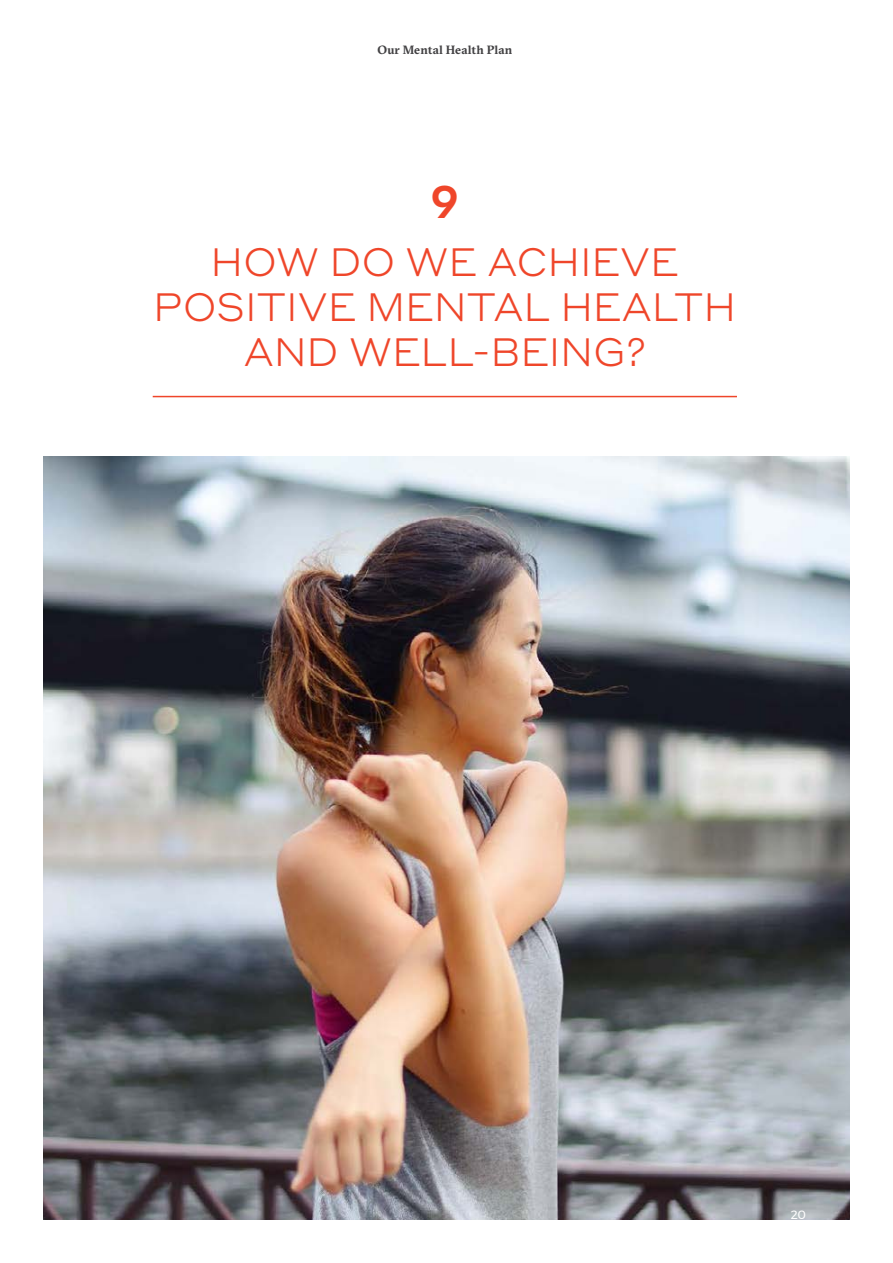
<style>
.page{position:relative;width:893px;height:1263px;background:#fff}
.page>*{position:absolute;margin:0;border:0;box-sizing:border-box;transform-origin:0 0}
.t1{font:500 45px "Styrene A";color:#ef462a}
.t2{font:300 39px/45px "Styrene A";letter-spacing:-.01em;color:#ef462a;text-align:center}
.t3{font:700 12px "GT Sectra";letter-spacing:.015em;color:#414042}
.t4{font:12px "Montserrat";color:#fff}
</style>
<div class="page">
<hr style="left:153px;top:396px;width:584px;height:1px;background:#ef462a">
<img style="left:43px;top:457px;width:807px;height:763px">
<p class="t3" style="left:377px;top:43px;width:136px">Our Mental Health Plan</p>
<p class="t1" style="left:430px;top:164px;width:31px">9</p>
<p class="t2" style="left:153px;top:237px;width:585px">HOW DO WE ACHIEVE<br>POSITIVE MENTAL HEALTH<br>AND WELL-BEING?</p>
<p class="t4" style="left:791px;top:1205px;width:17px">20</p>
</div>
